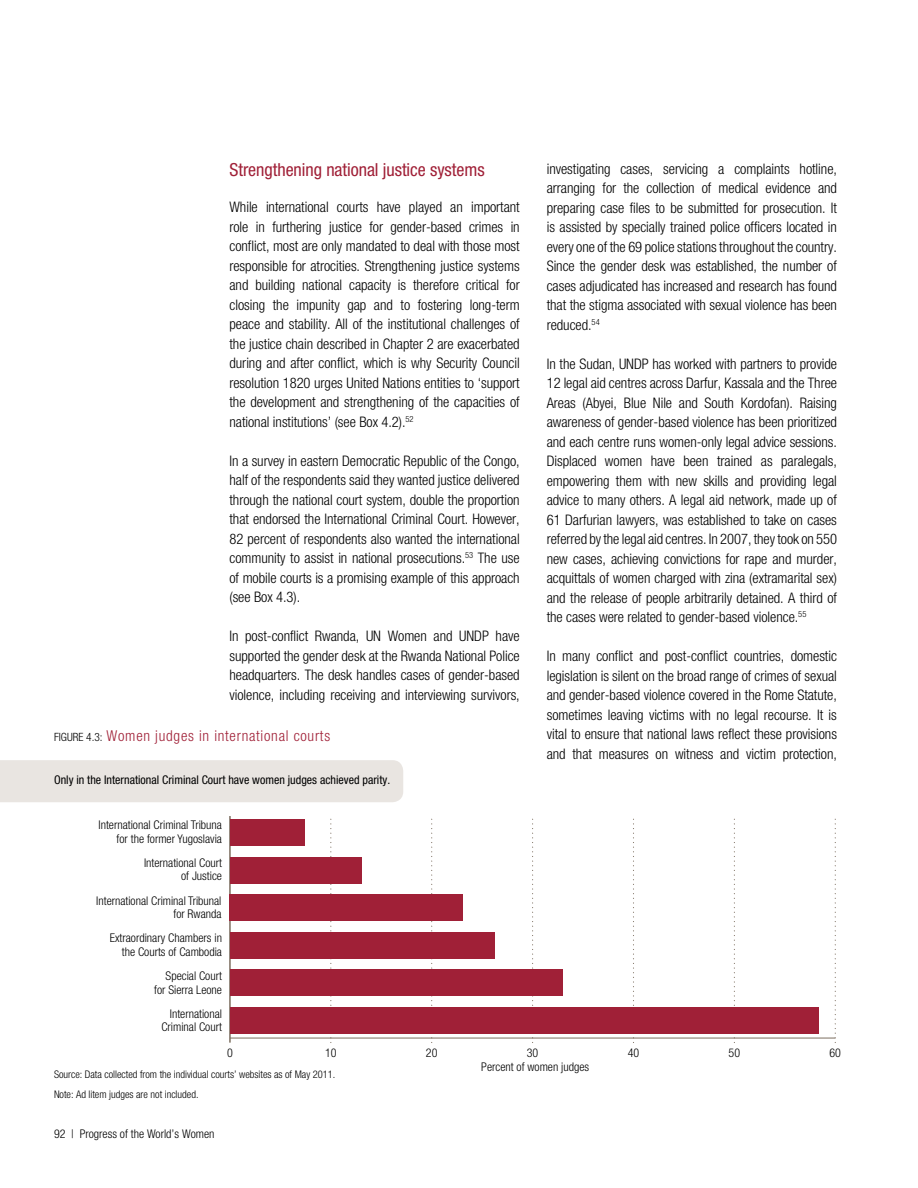
<style>
.page{position:relative;width:918px;height:1188px;background:#fff}
.page>*{position:absolute;margin:0;border:0;box-sizing:border-box;transform-origin:0 0}
.t1{font:condensed 18px "Helvetica Neue";letter-spacing:-.005em;color:#a02037}
.t2{font:300 condensed 15px "Helvetica Neue";letter-spacing:.05em;color:#a02037}
.t3{font:300 condensed 14.55px/19.5px "Helvetica Neue";letter-spacing:-.005em;color:#000;text-align:justify}
.t4{font:300 condensed 12px/13.5px "Helvetica Neue";color:#000;text-align:right}
.t5{font:condensed 12px "Helvetica Neue";color:#000}
.t6{font:300 condensed 11.4px "Helvetica Neue";color:#000}
.t7{font:300 condensed 10.5px/19.5px "Helvetica Neue";color:#000}
.s1{font-size:11.4px;color:#000}
</style>
<div class="page">
<hr style="left:230px;top:1038px;width:605px;height:1px;background:#7c6e60">
<svg style="left:330px;top:818px;width:1px;height:225px"></svg>
<svg style="left:431px;top:818px;width:1px;height:225px"></svg>
<svg style="left:532px;top:818px;width:1px;height:225px"></svg>
<svg style="left:633px;top:818px;width:1px;height:225px"></svg>
<svg style="left:734px;top:818px;width:1px;height:225px"></svg>
<svg style="left:835px;top:818px;width:1px;height:225px"></svg>
<hr style="left:230px;top:816px;width:1px;height:227px;background:#7c6e60">
<div style="left:230px;top:1007px;width:588px;height:26px;background:#a02037"></div>
<div style="left:230px;top:969px;width:333px;height:27px;background:#a02037"></div>
<div style="left:230px;top:857px;width:131px;height:26px;background:#a02037"></div>
<div style="left:230px;top:819px;width:74px;height:27px;background:#a02037"></div>
<div style="left:229px;top:894px;width:234px;height:27px;background:#a02037"></div>
<div style="left:230px;top:932px;width:265px;height:26px;background:#a02037"></div>
<div style="left:0;top:760px;width:403px;height:42px;background:#e9e5e1"></div>
<p class="t1" style="left:230px;top:159px;width:257px">Strengthening national justice systems</p>
<p class="t3" style="left:230px;top:197px;width:292px">While international courts have played an important role in furthering justice for gender-based crimes in conflict, most are only mandated to deal with those most responsible for atrocities. Strengthening justice systems and building national capacity is therefore critical for closing the impunity gap and to fostering long-term peace and stability. All of the institutional challenges of the justice chain described in Chapter 2 are exacerbated during and after conflict, which is why Security Council resolution 1820 urges United Nations entities to ‘support the development and strengthening of the capacities of national institutions’ (see Box 4.2).<sup>52</sup></p>
<p class="t3" style="left:229px;top:451px;width:292px">In a survey in eastern Democratic Republic of the Congo, half of the respondents said they wanted justice delivered through the national court system, double the proportion that endorsed the International Criminal Court. However, 82 percent of respondents also wanted the international community to assist in national prosecutions.<sup>53</sup> The use of mobile courts is a promising example of this approach (see Box 4.3).</p>
<p class="t3" style="left:230px;top:626px;width:292px">In post-conflict Rwanda, UN Women and UNDP have supported the gender desk at the Rwanda National Police headquarters. The desk handles cases of gender-based violence, including receiving and interviewing survivors,</p>
<p class="t6" style="left:54px;top:730px;width:11px">Figure</p>
<p class="t2" style="left:86px;top:727px;width:245px"><span class="s1">4.3:</span> Women judges in international courts</p>
<p class="t5" style="left:54px;top:772px;width:338px">Only in the International Criminal Court have women judges achieved parity.</p>
<p class="t4" style="left:99px;top:818px;width:125px">International Criminal Tribuna for the former Yugoslavia</p>
<p class="t4" style="left:144px;top:856px;width:80px">International Court of Justice</p>
<p class="t4" style="left:96px;top:894px;width:127px">International Criminal Tribunal for Rwanda</p>
<p class="t4" style="left:110px;top:931px;width:114px">Extraordinary Chambers in the Courts of Cambodia</p>
<p class="t4" style="left:154px;top:969px;width:69px">Special Court for Sierra Leone</p>
<p class="t4" style="left:161px;top:1007px;width:62px">International<br>Criminal Court</p>
<p class="t3" style="left:547px;top:159px;width:292px">investigating cases, servicing a complaints hotline, arranging for the collection of medical evidence and preparing case files to be submitted for prosecution. It is assisted by specially trained police officers located in every one of the 69 police stations throughout the country.<br>Since the gender desk was established, the number of cases adjudicated has increased and research has found that the stigma associated with sexual violence has been reduced.<sup>54</sup></p>
<p class="t3" style="left:547px;top:354px;width:292px">In the Sudan, UNDP has worked with partners to provide 12 legal aid centres across Darfur, Kassala and the Three Areas (Abyei, Blue Nile and South Kordofan). Raising awareness of gender-based violence has been prioritized and each centre runs women-only legal advice sessions.<br>Displaced women have been trained as paralegals, empowering them with new skills and providing legal advice to many others. A legal aid network, made up of 61 Darfurian lawyers, was established to take on cases referred by the legal aid centres. In 2007, they took on 550 new cases, achieving convictions for rape and murder, acquittals of women charged with zina (extramarital sex) and the release of people arbitrarily detained. A third of the cases were related to gender-based violence.<sup>55</sup></p>
<p class="t3" style="left:547px;top:646px;width:292px">In many conflict and post-conflict countries, domestic legislation is silent on the broad range of crimes of sexual and gender-based violence covered in the Rome Statute, sometimes leaving victims with no legal recourse. It is vital to ensure that national laws reflect these provisions and that measures on witness and victim protection,</p>
<p class="t4" style="left:227px;top:1046px;width:7px">0</p>
<p class="t4" style="left:325px;top:1046px;width:13px">10</p>
<p class="t4" style="left:426px;top:1046px;width:13px">20</p>
<p class="t4" style="left:527px;top:1046px;width:13px">30</p>
<p class="t4" style="left:628px;top:1046px;width:13px">40</p>
<p class="t4" style="left:729px;top:1046px;width:13px">50</p>
<p class="t4" style="left:830px;top:1046px;width:13px">60</p>
<p class="t7" style="left:54px;top:1065px;width:283px">Source: Data collected from the individual courts’ websites as of May 2011.<br>Note: Ad litem judges are not included.</p>
<p class="t4" style="left:54px;top:1126px;width:162px">92 | Progress of the World’s Women</p>
<p class="t4" style="left:481px;top:1060px;width:109px">Percent of women judges</p>
</div>
